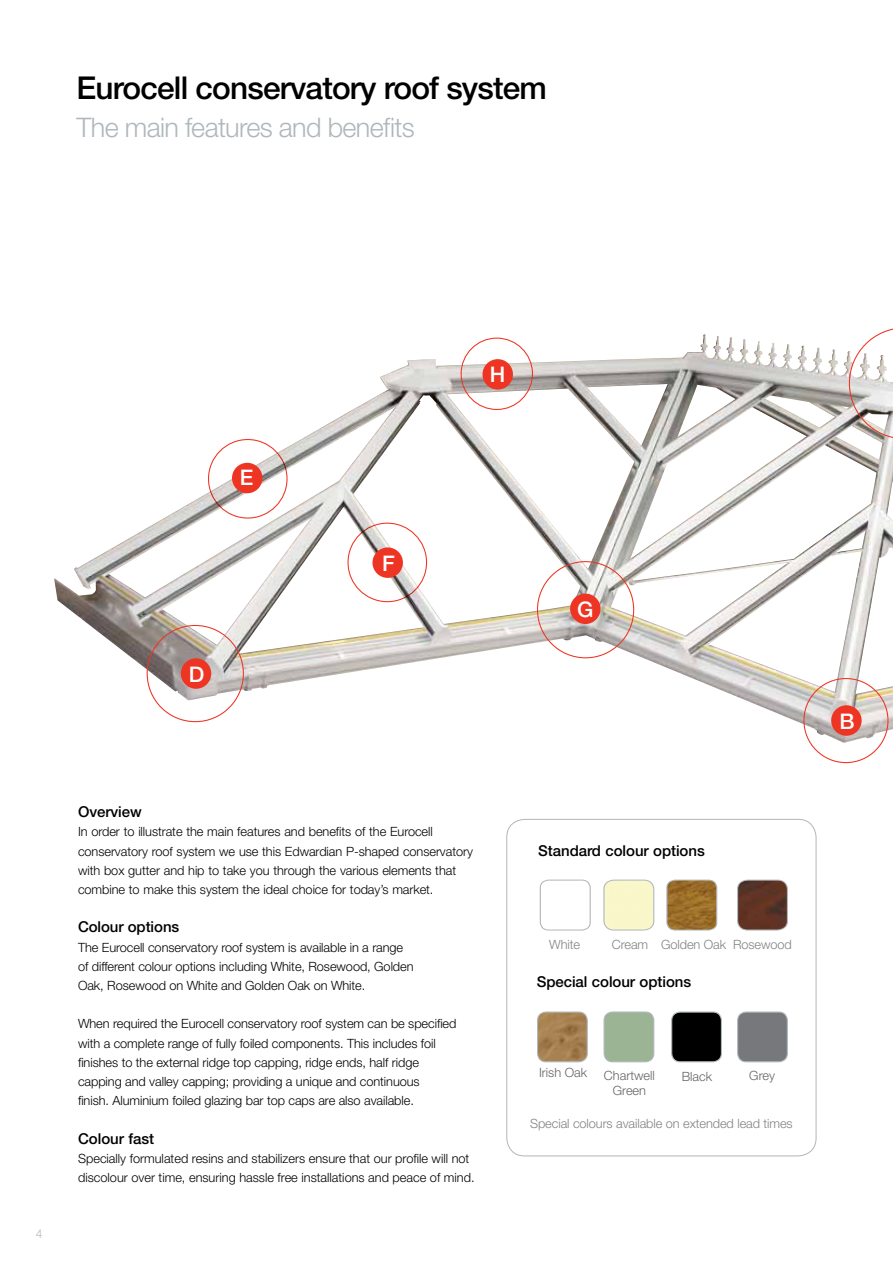
<style>
.page{position:relative;width:893px;height:1263px;background:#fff}
.page>*{position:absolute;margin:0;border:0;box-sizing:border-box;transform-origin:0 0}
.t1{font:500 31.5px "Helvetica Neue LT Std";letter-spacing:-.025em;color:#000}
.t2{font:300 27px "Helvetica Neue LT Std";letter-spacing:-.025em;color:#b0b7bb}
.t3{font:500 21.45px "Helvetica Neue LT Std";color:#fff}
.t4{font:500 15px "Helvetica Neue LT Std";letter-spacing:-.005em;color:#000}
.t5{font:300 12.75px/19.2px "Helvetica Neue LT Std";letter-spacing:-.005em;color:#000}
.t6{font:300 12.75px "Helvetica Neue LT Std";letter-spacing:-.005em;color:#808285}
.t7{font:300 12.75px/15.3px "Helvetica Neue LT Std";color:#636466;text-align:center}
.t8{font:300 12px "Helvetica Neue LT Std";color:#b0b7bb}
</style>
<div class="page">
<img style="left:54px;top:337px;width:839px;height:406px">
<div style="left:461px;top:338px;width:72px;height:72px;border:1px solid #ee3524;border-radius:50%"></div>
<div style="left:347px;top:523px;width:80px;height:79px;border:1px solid #ee3524;border-radius:50%"></div>
<div style="left:208px;top:439px;width:80px;height:80px;border:1px solid #ee3524;border-radius:50%"></div>
<svg style="left:849px;top:328px;width:44px;height:111px"></svg>
<div style="left:831px;top:705px;width:31px;height:31px;background:#ee3524;border-radius:50%"></div>
<div style="left:570px;top:593px;width:31px;height:31px;background:#ee3524;border-radius:50%"></div>
<div style="left:181px;top:658px;width:30px;height:31px;background:#ee3524;border-radius:50%"></div>
<div style="left:372px;top:547px;width:31px;height:31px;background:#ee3524;border-radius:50%"></div>
<div style="left:482px;top:359px;width:31px;height:31px;background:#ee3524;border-radius:50%"></div>
<div style="left:232px;top:463px;width:30px;height:30px;background:#ee3524;border-radius:50%"></div>
<div style="left:540px;top:879px;width:51px;height:51px;border:1px solid #b0b7bb;border-radius:8px"></div>
<img style="left:738px;top:881px;width:49px;height:49px">
<div style="left:737px;top:879px;width:51px;height:51px;border:1px solid #b0b7bb;border-radius:10px"></div>
<img style="left:668px;top:881px;width:49px;height:49px">
<div style="left:666px;top:879px;width:51px;height:51px;border:1px solid #b0b7bb;border-radius:8px"></div>
<div style="left:605px;top:881px;width:49px;height:49px;background:#faf7ca"></div>
<div style="left:603px;top:879px;width:51px;height:51px;border:1px solid #b0b7bb;border-radius:10px"></div>
<div style="left:604px;top:1012px;width:50px;height:50px;background:#9bb594;border-radius:9px"></div>
<div style="left:603px;top:1011px;width:51px;height:51px;border:1px solid #b0b7bb;border-radius:9px"></div>
<div style="left:738px;top:1012px;width:49px;height:50px;background:#77787b;border-radius:9px"></div>
<div style="left:737px;top:1011px;width:51px;height:51px;border:1px solid #b0b7bb;border-radius:9px"></div>
<img style="left:538px;top:1013px;width:49px;height:49px">
<div style="left:537px;top:1011px;width:51px;height:51px;border:1px solid #b0b7bb;border-radius:9px"></div>
<div style="left:672px;top:1012px;width:49px;height:50px;background:#000;border-radius:9px"></div>
<div style="left:671px;top:1011px;width:51px;height:51px;border:1px solid #b0b7bb;border-radius:9px"></div>
<div style="left:506px;top:819px;width:310px;height:337px;border:1px solid #b0b7bb;border-radius:18px"></div>
<h1 class="t1" style="left:77px;top:69px;width:472px">Eurocell conservatory roof system</h1>
<h2 class="t2" style="left:77px;top:110px;width:340px">The main features and benefits</h2>
<h3 class="t3" style="left:240px;top:465px;width:15px">E</h3>
<h3 class="t3" style="left:189px;top:661px;width:17px">D</h3>
<h3 class="t3" style="left:382px;top:550px;width:14px">F</h3>
<h3 class="t3" style="left:490px;top:361px;width:17px">H</h3>
<h3 class="t3" style="left:577px;top:597px;width:18px">G</h3>
<p class="t8" style="left:36px;top:1226px;width:8px">4</p>
<p class="t4" style="left:78px;top:803px;width:65px">Overview</p>
<p class="t5" style="left:78px;top:822px;width:396px">In order to illustrate the main features and benefits of the Eurocell conservatory roof system we use this Edwardian P-shaped conservatory with box gutter and hip to take you through the various elements that combine to make this system the ideal choice for today’s market.</p>
<p class="t4" style="left:78px;top:918px;width:103px">Colour options</p>
<p class="t5" style="left:78px;top:937px;width:337px">The Eurocell conservatory roof system is available in a range of different colour options including White, Rosewood, Golden<br>Oak, Rosewood on White and Golden Oak on White.</p>
<p class="t5" style="left:78px;top:1014px;width:380px">When required the Eurocell conservatory roof system can be specified with a complete range of fully foiled components. This includes foil finishes to the external ridge top capping, ridge ends, half ridge capping and valley capping; providing a unique and continuous<br>finish. Aluminium foiled glazing bar top caps are also available.</p>
<p class="t4" style="left:78px;top:1129px;width:78px">Colour fast</p>
<p class="t5" style="left:78px;top:1148px;width:398px">Specially formulated resins and stabilizers ensure that our profile will not discolour over time, ensuring hassle free installations and peace of mind.</p>
<p class="t4" style="left:538px;top:842px;width:168px">Standard colour options</p>
<p class="t6" style="left:549px;top:937px;width:32px">White</p>
<p class="t6" style="left:612px;top:937px;width:182px">Cream Golden Oak Rosewood</p>
<p class="t4" style="left:537px;top:973px;width:156px">Special colour options</p>
<p class="t7" style="left:539px;top:1065px;width:50px">Irish Oak</p>
<p class="t7" style="left:682px;top:1069px;width:32px">Black</p>
<p class="t7" style="left:749px;top:1067px;width:27px">Grey</p>
<p class="t7" style="left:604px;top:1067px;width:53px">Chartwell<br>Green</p>
<p class="t6" style="left:530px;top:1115px;width:264px">Special colours available on extended lead times</p>
<h3 class="t3" style="left:839px;top:708px;width:17px">B</h3>
</div>
